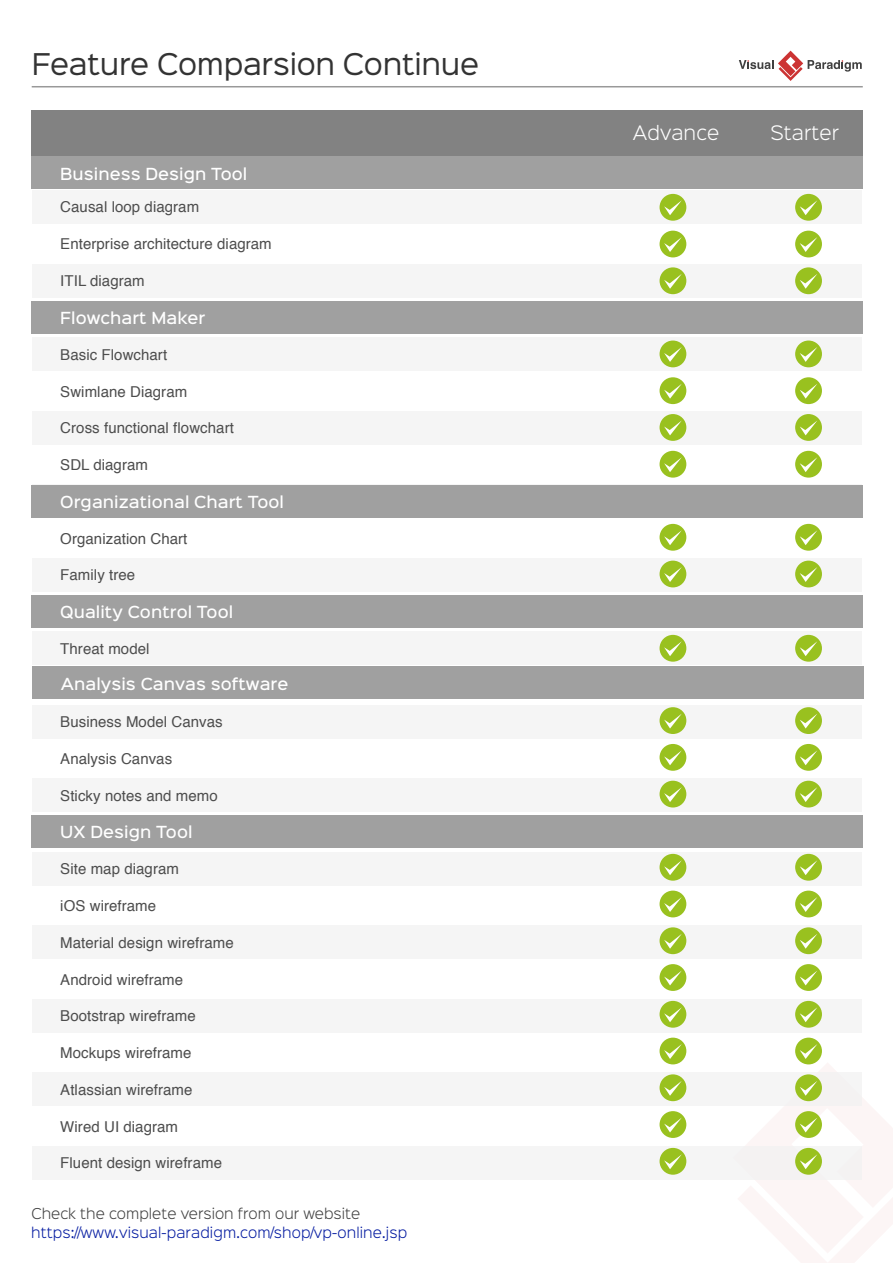
<style>
.page{position:relative;width:893px;height:1263px;background:#fff}
.page>*{position:absolute;margin:0;border:0;box-sizing:border-box;transform-origin:0 0}
.t1{font:27px "Sinkin Sans 400";letter-spacing:-.01em;color:#333}
.t2{font:300 18px "Sinkin Sans 300";letter-spacing:.005em;color:#fff}
.t3{font:15px "Helvetica";letter-spacing:.005em;color:#4d4d4d}
.t4{font:500 15px "Sinkin Sans 500";letter-spacing:.005em;color:#fff}
.t5{font:300 13.5px "Sinkin Sans 300";letter-spacing:.01em;color:#0219a0}
.t6{font:300 13.5px "Sinkin Sans 300";color:#404040}
</style>
<div class="page">
<hr style="left:32px;top:86px;width:831px;height:1px;background:#999">
<svg style="left:739px;top:51px;width:123px;height:30px"></svg>
<div style="left:32px;top:1146px;width:829px;height:33px;background:#f1f1f2"></div>
<div style="left:32px;top:1072px;width:829px;height:34px;background:#f1f1f2"></div>
<div style="left:32px;top:999px;width:829px;height:33px;background:#f1f1f2"></div>
<div style="left:32px;top:925px;width:829px;height:34px;background:#f1f1f2"></div>
<div style="left:32px;top:852px;width:829px;height:33px;background:#f1f1f2"></div>
<div style="left:32px;top:778px;width:829px;height:34px;background:#f1f1f2"></div>
<div style="left:32px;top:705px;width:829px;height:33px;background:#f1f1f2"></div>
<div style="left:32px;top:631px;width:829px;height:34px;background:#f1f1f2"></div>
<div style="left:32px;top:558px;width:829px;height:33px;background:#f1f1f2"></div>
<div style="left:32px;top:484px;width:829px;height:34px;background:#f1f1f2"></div>
<div style="left:32px;top:411px;width:829px;height:33px;background:#f1f1f2"></div>
<div style="left:32px;top:337px;width:829px;height:34px;background:#f1f1f2"></div>
<div style="left:32px;top:264px;width:829px;height:33px;background:#f1f1f2"></div>
<div style="left:32px;top:190px;width:829px;height:34px;background:#f1f1f2"></div>
<div style="left:795px;top:267px;width:27px;height:27px;background:#99c11f;border-radius:50%"></div>
<svg style="left:800px;top:274px;width:17px;height:15px"></svg>
<div style="left:795px;top:231px;width:27px;height:26px;background:#99c11f;border-radius:50%"></div>
<svg style="left:800px;top:237px;width:17px;height:15px"></svg>
<div style="left:795px;top:194px;width:27px;height:27px;background:#99c11f;border-radius:50%"></div>
<svg style="left:800px;top:200px;width:17px;height:15px"></svg>
<div style="left:659px;top:267px;width:27px;height:27px;background:#99c11f;border-radius:50%"></div>
<svg style="left:664px;top:274px;width:18px;height:15px"></svg>
<div style="left:659px;top:231px;width:27px;height:26px;background:#99c11f;border-radius:50%"></div>
<svg style="left:664px;top:237px;width:18px;height:15px"></svg>
<div style="left:659px;top:194px;width:27px;height:27px;background:#99c11f;border-radius:50%"></div>
<svg style="left:664px;top:200px;width:18px;height:15px"></svg>
<div style="left:795px;top:451px;width:27px;height:27px;background:#99c11f;border-radius:50%"></div>
<svg style="left:800px;top:457px;width:17px;height:15px"></svg>
<div style="left:795px;top:414px;width:27px;height:27px;background:#99c11f;border-radius:50%"></div>
<svg style="left:800px;top:421px;width:17px;height:14px"></svg>
<div style="left:795px;top:377px;width:27px;height:27px;background:#99c11f;border-radius:50%"></div>
<svg style="left:800px;top:384px;width:17px;height:15px"></svg>
<div style="left:795px;top:340px;width:27px;height:27px;background:#99c11f;border-radius:50%"></div>
<svg style="left:800px;top:347px;width:17px;height:15px"></svg>
<div style="left:659px;top:451px;width:27px;height:27px;background:#99c11f;border-radius:50%"></div>
<svg style="left:664px;top:457px;width:18px;height:15px"></svg>
<div style="left:659px;top:414px;width:27px;height:27px;background:#99c11f;border-radius:50%"></div>
<svg style="left:664px;top:420px;width:18px;height:15px"></svg>
<div style="left:659px;top:377px;width:27px;height:27px;background:#99c11f;border-radius:50%"></div>
<svg style="left:664px;top:384px;width:18px;height:15px"></svg>
<div style="left:659px;top:340px;width:27px;height:27px;background:#99c11f;border-radius:50%"></div>
<svg style="left:664px;top:347px;width:18px;height:15px"></svg>
<div style="left:795px;top:561px;width:27px;height:26px;background:#99c11f;border-radius:50%"></div>
<svg style="left:800px;top:567px;width:17px;height:15px"></svg>
<div style="left:795px;top:524px;width:27px;height:27px;background:#99c11f;border-radius:50%"></div>
<svg style="left:800px;top:530px;width:17px;height:15px"></svg>
<div style="left:659px;top:561px;width:27px;height:26px;background:#99c11f;border-radius:50%"></div>
<svg style="left:664px;top:567px;width:18px;height:15px"></svg>
<div style="left:659px;top:524px;width:27px;height:27px;background:#99c11f;border-radius:50%"></div>
<svg style="left:664px;top:530px;width:18px;height:15px"></svg>
<div style="left:795px;top:635px;width:27px;height:27px;background:#99c11f;border-radius:50%"></div>
<svg style="left:800px;top:641px;width:17px;height:15px"></svg>
<div style="left:659px;top:635px;width:27px;height:27px;background:#99c11f;border-radius:50%"></div>
<svg style="left:664px;top:641px;width:18px;height:15px"></svg>
<div style="left:795px;top:781px;width:27px;height:26px;background:#99c11f;border-radius:50%"></div>
<svg style="left:800px;top:787px;width:17px;height:15px"></svg>
<div style="left:795px;top:744px;width:27px;height:27px;background:#99c11f;border-radius:50%"></div>
<svg style="left:800px;top:750px;width:17px;height:15px"></svg>
<div style="left:795px;top:707px;width:27px;height:27px;background:#99c11f;border-radius:50%"></div>
<svg style="left:800px;top:714px;width:17px;height:14px"></svg>
<div style="left:659px;top:781px;width:27px;height:26px;background:#99c11f;border-radius:50%"></div>
<svg style="left:664px;top:787px;width:18px;height:15px"></svg>
<div style="left:659px;top:744px;width:27px;height:27px;background:#99c11f;border-radius:50%"></div>
<svg style="left:664px;top:750px;width:18px;height:15px"></svg>
<div style="left:659px;top:707px;width:27px;height:27px;background:#99c11f;border-radius:50%"></div>
<svg style="left:664px;top:714px;width:18px;height:14px"></svg>
<svg style="left:795px;top:1037px;width:27px;height:27px"></svg>
<svg style="left:754px;top:1044px;width:108px;height:136px"></svg>
<div style="left:795px;top:1001px;width:27px;height:27px;background:#99c11f;border-radius:50%"></div>
<svg style="left:800px;top:1007px;width:17px;height:15px"></svg>
<div style="left:795px;top:964px;width:27px;height:27px;background:#99c11f;border-radius:50%"></div>
<svg style="left:800px;top:971px;width:17px;height:14px"></svg>
<div style="left:795px;top:927px;width:27px;height:27px;background:#99c11f;border-radius:50%"></div>
<svg style="left:800px;top:934px;width:17px;height:15px"></svg>
<div style="left:795px;top:890px;width:27px;height:27px;background:#99c11f;border-radius:50%"></div>
<svg style="left:800px;top:897px;width:17px;height:15px"></svg>
<div style="left:795px;top:854px;width:27px;height:27px;background:#99c11f;border-radius:50%"></div>
<svg style="left:800px;top:860px;width:17px;height:15px"></svg>
<div style="left:659px;top:1148px;width:27px;height:27px;background:#99c11f;border-radius:50%"></div>
<svg style="left:664px;top:1154px;width:18px;height:15px"></svg>
<div style="left:659px;top:1111px;width:27px;height:27px;background:#99c11f;border-radius:50%"></div>
<svg style="left:664px;top:1117px;width:18px;height:15px"></svg>
<div style="left:659px;top:1074px;width:27px;height:27px;background:#99c11f;border-radius:50%"></div>
<svg style="left:664px;top:1081px;width:18px;height:15px"></svg>
<div style="left:659px;top:1037px;width:27px;height:27px;background:#99c11f;border-radius:50%"></div>
<svg style="left:664px;top:1044px;width:18px;height:15px"></svg>
<div style="left:659px;top:1001px;width:27px;height:27px;background:#99c11f;border-radius:50%"></div>
<svg style="left:664px;top:1007px;width:18px;height:15px"></svg>
<div style="left:659px;top:964px;width:27px;height:27px;background:#99c11f;border-radius:50%"></div>
<svg style="left:664px;top:970px;width:18px;height:15px"></svg>
<div style="left:659px;top:927px;width:27px;height:27px;background:#99c11f;border-radius:50%"></div>
<svg style="left:664px;top:934px;width:18px;height:15px"></svg>
<div style="left:659px;top:890px;width:27px;height:27px;background:#99c11f;border-radius:50%"></div>
<svg style="left:664px;top:897px;width:18px;height:15px"></svg>
<div style="left:659px;top:854px;width:27px;height:27px;background:#99c11f;border-radius:50%"></div>
<svg style="left:664px;top:860px;width:18px;height:15px"></svg>
<div style="left:31px;top:111px;width:832px;height:46px;background:#828282"></div>
<div style="left:31px;top:156px;width:832px;height:33px;background:#a0a0a0"></div>
<div style="left:32px;top:666px;width:832px;height:33px;background:#a0a0a0"></div>
<div style="left:31px;top:301px;width:832px;height:33px;background:#a0a0a0"></div>
<div style="left:31px;top:485px;width:832px;height:33px;background:#a0a0a0"></div>
<div style="left:31px;top:595px;width:832px;height:33px;background:#a0a0a0"></div>
<div style="left:31px;top:815px;width:832px;height:33px;background:#a0a0a0"></div>
<h1 class="t1" style="left:32px;top:42px;width:449px">Feature Comparsion Continue</h1>
<p class="t4" style="left:60px;top:161px;width:189px">Business Design Tool</p>
<p class="t3" style="left:60px;top:195px;width:140px">Causal loop diagram</p>
<p class="t3" style="left:60px;top:232px;width:213px">Enterprise architecture diagram</p>
<p class="t3" style="left:60px;top:269px;width:86px">ITIL diagram</p>
<p class="t4" style="left:60px;top:305px;width:146px">Flowchart Maker</p>
<p class="t3" style="left:60px;top:343px;width:108px">Basic Flowchart</p>
<p class="t3" style="left:60px;top:380px;width:128px">Swimlane Diagram</p>
<p class="t3" style="left:60px;top:417px;width:175px">Cross functional flowchart</p>
<p class="t3" style="left:60px;top:453px;width:89px">SDL diagram</p>
<p class="t4" style="left:60px;top:489px;width:225px">Organizational Chart Tool</p>
<p class="t3" style="left:60px;top:527px;width:129px">Organization Chart</p>
<p class="t3" style="left:60px;top:564px;width:76px">Family tree</p>
<p class="t4" style="left:60px;top:599px;width:174px">Quality Control Tool</p>
<p class="t3" style="left:60px;top:637px;width:91px">Threat model</p>
<p class="t4" style="left:61px;top:671px;width:229px">Analysis Canvas software</p>
<p class="t3" style="left:60px;top:711px;width:164px">Business Model Canvas</p>
<p class="t3" style="left:60px;top:747px;width:113px">Analysis Canvas</p>
<p class="t3" style="left:60px;top:784px;width:159px">Sticky notes and memo</p>
<p class="t4" style="left:60px;top:819px;width:134px">UX Design Tool</p>
<p class="t3" style="left:60px;top:858px;width:120px">Site map diagram</p>
<p class="t3" style="left:60px;top:894px;width:97px">iOS wireframe</p>
<p class="t3" style="left:60px;top:931px;width:175px">Material design wireframe</p>
<p class="t3" style="left:60px;top:968px;width:124px">Android wireframe</p>
<p class="t3" style="left:60px;top:1005px;width:137px">Bootstrap wireframe</p>
<p class="t3" style="left:60px;top:1041px;width:133px">Mockups wireframe</p>
<p class="t3" style="left:60px;top:1078px;width:134px">Atlassian wireframe</p>
<p class="t3" style="left:60px;top:1115px;width:119px">Wired UI diagram</p>
<p class="t3" style="left:60px;top:1152px;width:163px">Fluent design wireframe</p>
<p class="t6" style="left:31px;top:1202px;width:330px">Check the complete version from our website</p>
<p class="t5" style="left:31px;top:1222px;width:378px">https://www.visual-paradigm.com/shop/vp-online.jsp</p>
<p class="t2" style="left:633px;top:118px;width:88px">Advance</p>
<p class="t2" style="left:770px;top:118px;width:70px">Starter</p>
</div>
